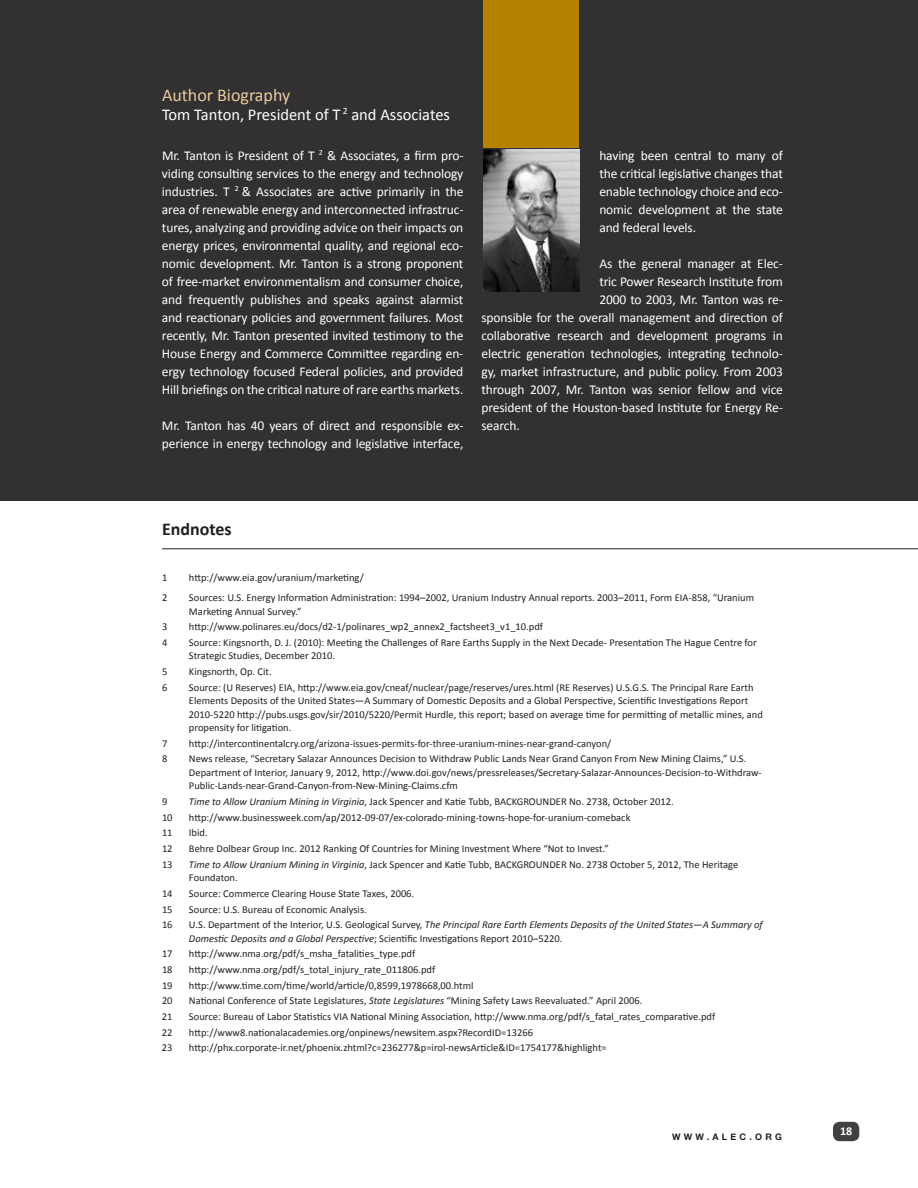
<style>
.page{position:relative;width:918px;height:1188px;background:#fff}
.page>*{position:absolute;margin:0;border:0;box-sizing:border-box;transform-origin:0 0}
.t1{font:18px "Calibri";color:#eacb9e}
.t2{font:700 18px "Calibri";color:#231f20}
.t3{font:16.5px "Calibri";color:#fff}
.t4{font:13.5px/18px "Calibri";letter-spacing:-.01em;color:#fff;text-align:justify}
.t5{font:700 12px "Calibri";color:#fff}
.t6{font:10.5px/13.5px "Calibri";color:#231f20}
.t7{font:italic 10.5px/13.5px "Calibri";color:#231f20}
.t8{font:700 9px "Helvetica Neue";letter-spacing:.36em;color:#231f20}
.s1{font-style:italic}
.s2{font-style:normal}
</style>
<div class="page">
<div style="left:833px;top:1122px;width:26px;height:19px;background:#414142;border-radius:7px"></div>
<hr style="left:162px;top:548px;width:756px;height:1px;background:#231f20">
<div style="left:0;top:0;width:918px;height:501px;background:#323031"></div>
<div style="left:483px;top:0;width:96px;height:148px;background:#b48300"></div>
<img style="left:483px;top:149px;width:96px;height:142px">
<h1 class="t1" style="left:162px;top:83px;width:130px">Author Biography</h1>
<h2 class="t3" style="left:162px;top:104px;width:290px">Tom Tanton, President of T <sup>2</sup> and Associates</h2>
<p class="t4" style="left:162px;top:146px;width:303px">Mr. Tanton is President of T <sup>2</sup> &amp; Associates, a firm pro&shy;viding consulting services to the energy and technology industries. T <sup>2</sup> &amp; Associates are active primarily in the area of renewable energy and interconnected infrastruc&shy;tures, analyzing and providing advice on their impacts on energy prices, environmental quality, and regional eco&shy;nomic development. Mr. Tanton is a strong proponent of free-market environmentalism and consumer choice, and frequently publishes and speaks against alarmist and reactionary policies and government failures. Most recently, Mr. Tanton presented invited testimony to the House Energy and Commerce Committee regarding en&shy;ergy technology focused Federal policies, and provided Hill briefings on the critical nature of rare earths markets.</p>
<p class="t4" style="left:162px;top:416px;width:303px">Mr. Tanton has 40 years of direct and responsible ex&shy;perience in energy technology and legislative interface,</p>
<p class="t4" style="left:599px;top:146px;width:185px">having been central to many of the critical legislative changes that enable technology choice and eco&shy;nomic development at the state and federal levels.</p>
<p class="t4" style="left:599px;top:254px;width:185px">As the general manager at Elec-</p>
<p class="t4" style="left:599px;top:272px;width:185px">tric Power Research Institute from</p>
<p class="t4" style="left:599px;top:290px;width:185px">2000 to 2003, Mr. Tanton was re-</p>
<p class="t4" style="left:482px;top:308px;width:303px">sponsible for the overall management and direction of</p>
<p class="t4" style="left:482px;top:326px;width:303px">collaborative research and development programs in</p>
<p class="t4" style="left:482px;top:344px;width:303px">electric generation technologies, integrating technolo-</p>
<p class="t4" style="left:482px;top:362px;width:303px">gy, market infrastructure, and public policy. From 2003</p>
<p class="t4" style="left:482px;top:380px;width:303px">through 2007, Mr. Tanton was senior fellow and vice</p>
<p class="t4" style="left:482px;top:398px;width:303px">president of the Houston-based Institute for Energy Re-</p>
<p class="t4" style="left:482px;top:416px;width:40px">search.</p>
<h1 class="t2" style="left:162px;top:517px;width:71px">Endnotes</h1>
<p class="t6" style="left:162px;top:571px;width:7px">1</p>
<p class="t6" style="left:189px;top:571px;width:176px">http://www.eia.gov/uranium/marketing/</p>
<p class="t6" style="left:162px;top:591px;width:7px">2</p>
<p class="t6" style="left:189px;top:591px;width:567px">Sources: U.S. Energy Information Administration: 1994–2002, Uranium Industry Annual reports. 2003–2011, Form EIA-858, “Uranium<br>Marketing Annual Survey.”</p>
<p class="t6" style="left:162px;top:620px;width:7px">3</p>
<p class="t6" style="left:189px;top:620px;width:356px">http://www.polinares.eu/docs/d2-1/polinares_wp2_annex2_factsheet3_v1_10.pdf</p>
<p class="t6" style="left:162px;top:636px;width:7px">4</p>
<p class="t6" style="left:189px;top:636px;width:569px">Source: Kingsnorth, D. J. (2010): Meeting the Challenges of Rare Earths Supply in the Next Decade- Presentation The Hague Centre for<br>Strategic Studies, December 2010.</p>
<p class="t6" style="left:162px;top:665px;width:7px">5</p>
<p class="t6" style="left:189px;top:665px;width:84px">Kingsnorth, Op. Cit.</p>
<p class="t6" style="left:162px;top:680px;width:7px">6</p>
<p class="t6" style="left:189px;top:680px;width:575px">Source: (U Reserves) EIA, http://www.eia.gov/cneaf/nuclear/page/reserves/ures.html (RE Reserves) U.S.G.S. The Principal Rare Earth Elements Deposits of the United States—A Summary of Domestic Deposits and a Global Perspective, Scientific Investigations Report 2010-5220 http://pubs.usgs.gov/sir/2010/5220/Permit Hurdle, this report; based on average time for permitting of metallic mines, and propensity for litigation.</p>
<p class="t6" style="left:162px;top:737px;width:7px">7</p>
<p class="t6" style="left:189px;top:737px;width:424px">http://intercontinentalcry.org/arizona-issues-permits-for-three-uranium-mines-near-grand-canyon/</p>
<p class="t6" style="left:162px;top:752px;width:7px">8</p>
<p class="t6" style="left:189px;top:752px;width:574px">News release, “Secretary Salazar Announces Decision to Withdraw Public Lands Near Grand Canyon From New Mining Claims,” U.S.<br>Department of Interior, January 9, 2012, http://www.doi.gov/news/pressreleases/Secretary-Salazar-Announces-Decision-to-Withdraw-<br>Public-Lands-near-Grand-Canyon-from-New-Mining-Claims.cfm</p>
<p class="t6" style="left:162px;top:795px;width:7px">9</p>
<p class="t6" style="left:189px;top:795px;width:486px"><span class="s1">Time to Allow Uranium Mining in Virginia</span>, Jack Spencer and Katie Tubb, BACKGROUNDER No. 2738, October 2012.</p>
<p class="t6" style="left:162px;top:811px;width:12px">10</p>
<p class="t6" style="left:189px;top:811px;width:443px">http://www.businessweek.com/ap/2012-09-07/ex-colorado-mining-towns-hope-for-uranium-comeback</p>
<p class="t6" style="left:162px;top:826px;width:12px">11</p>
<p class="t6" style="left:189px;top:826px;width:20px">Ibid.</p>
<p class="t6" style="left:162px;top:842px;width:12px">12</p>
<p class="t6" style="left:189px;top:842px;width:422px">Behre Dolbear Group Inc. 2012 Ranking Of Countries for Mining Investment Where “Not to Invest.”</p>
<p class="t6" style="left:162px;top:858px;width:12px">13</p>
<p class="t6" style="left:189px;top:858px;width:551px"><span class="s1">Time to Allow Uranium Mining in Virginia</span>, Jack Spencer and Katie Tubb, BACKGROUNDER No. 2738 October 5, 2012, The Heritage<br>Foundaton.</p>
<p class="t6" style="left:162px;top:887px;width:12px">14</p>
<p class="t6" style="left:189px;top:887px;width:227px">Source: Commerce Clearing House State Taxes, 2006.</p>
<p class="t6" style="left:162px;top:902px;width:12px">15</p>
<p class="t6" style="left:189px;top:902px;width:179px">Source: U.S. Bureau of Economic Analysis.</p>
<p class="t6" style="left:162px;top:918px;width:12px">16</p>
<p class="t7" style="left:189px;top:918px;width:575px"><span class="s2">U.S. Department of the Interior, U.S. Geological Survey,</span> The Principal Rare Earth Elements Deposits of the United States—A Summary of<br>Domestic Deposits and a Global Perspective<span class="s2">; Scientific Investigations Report 2010–5220.</span></p>
<p class="t6" style="left:162px;top:947px;width:12px">17</p>
<p class="t6" style="left:189px;top:947px;width:228px">http://www.nma.org/pdf/s_msha_fatalities_type.pdf</p>
<p class="t6" style="left:162px;top:963px;width:12px">18</p>
<p class="t6" style="left:189px;top:963px;width:248px">http://www.nma.org/pdf/s_total_injury_rate_011806.pdf</p>
<p class="t6" style="left:162px;top:979px;width:12px">19</p>
<p class="t6" style="left:189px;top:979px;width:286px">http://www.time.com/time/world/article/0,8599,1978668,00.html</p>
<p class="t6" style="left:162px;top:994px;width:12px">20</p>
<p class="t6" style="left:189px;top:994px;width:455px">National Conference of State Legislatures, <span class="s1">State Legislatures</span> “Mining Safety Laws Reevaluated.” April 2006.</p>
<p class="t6" style="left:162px;top:1010px;width:12px">21</p>
<p class="t6" style="left:189px;top:1010px;width:528px">Source: Bureau of Labor Statistics VIA National Mining Association, http://www.nma.org/pdf/s_fatal_rates_comparative.pdf</p>
<p class="t6" style="left:162px;top:1025px;width:12px">22</p>
<p class="t6" style="left:189px;top:1025px;width:346px">http://www8.nationalacademies.org/onpinews/newsitem.aspx?RecordID=13266</p>
<p class="t6" style="left:162px;top:1041px;width:12px">23</p>
<p class="t6" style="left:189px;top:1041px;width:419px">http://phx.corporate-ir.net/phoenix.zhtml?c=236277&amp;p=irol-newsArticle&amp;ID=1754177&amp;highlight=</p>
<p class="t8" style="left:672px;top:1130px;width:111px">WWW.ALEC.ORG</p>
<p class="t5" style="left:840px;top:1124px;width:14px">18</p>
</div>
